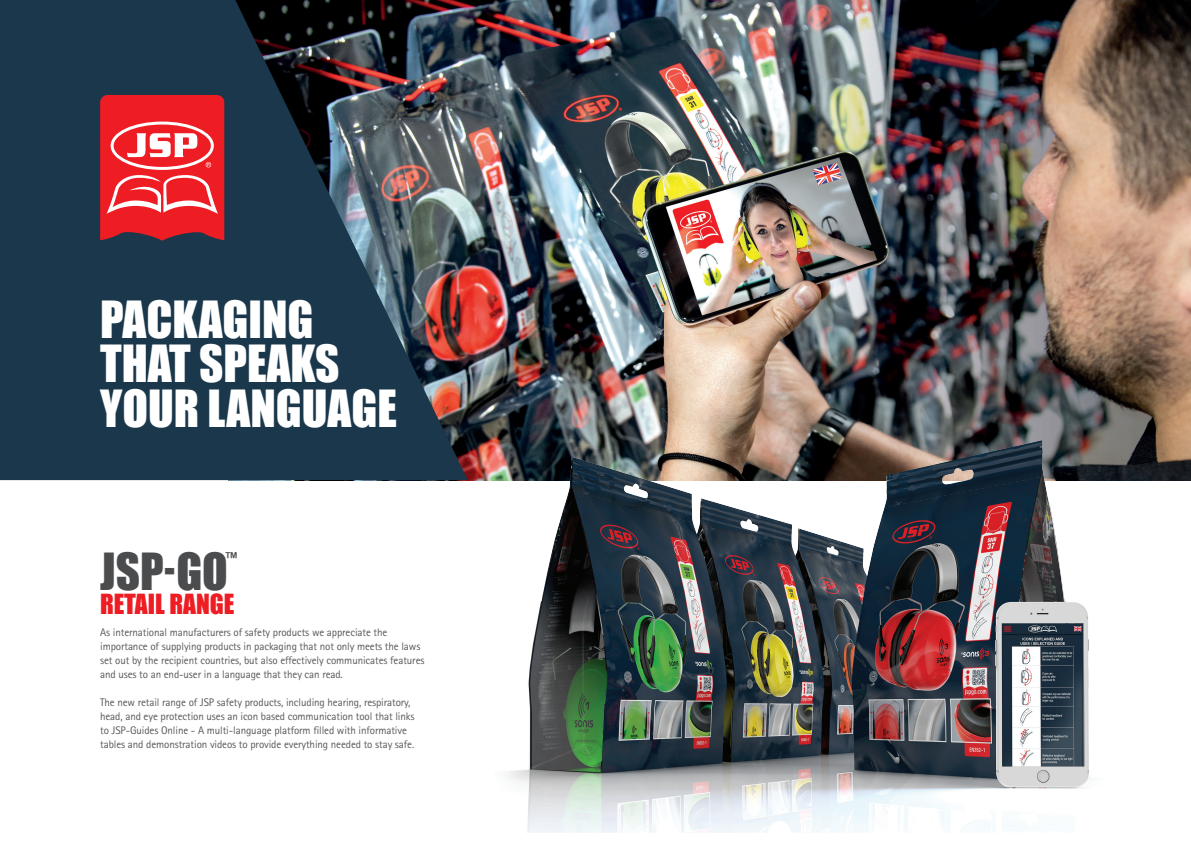
<style>
.page{position:relative;width:1191px;height:842px;background:#fff}
.page>*{position:absolute;margin:0;border:0;box-sizing:border-box;transform-origin:0 0}
.t1{font:47px/44.5px "Impact";color:#fff}
.t2{font:47px "Impact";color:#4b4c4d}
.t3{font:25.5px "Impact";color:#ee1d23}
.t4{font:14.9px "Impact";color:#4b4c4d}
.t5{font:11px/14px "Agfa Rotis Sans Serif";letter-spacing:-.01em;color:#57585a}
</style>
<div class="page">
<img style="left:468px;top:0;width:723px;height:480px">
<svg style="left:0;top:0;width:468px;height:480px;background:#283c4c"></svg>
<svg style="left:100px;top:95px;width:124px;height:146px;background:#e74147"></svg>
<img style="left:486px;top:440px;width:648px;height:393px">
<h1 class="t1" style="left:100px;top:296px;width:298px">PACKAGING<br>THAT SPEAKS<br>YOUR LANGUAGE</h1>
<h1 class="t2" style="left:100px;top:535px;width:129px">JSP-GO</h1>
<h3 class="t4" style="left:226px;top:547px;width:13px">™</h3>
<h2 class="t3" style="left:100px;top:584px;width:136px">RETAIL RANGE</h2>
<p class="t5" style="left:100px;top:625px;width:326px">As international manufacturers of safety products we appreciate the importance of supplying products in packaging that not only meets the laws set out by the recipient countries, but also effectively communicates features and uses to an end-user in a language that they can read.</p>
<p class="t5" style="left:100px;top:695px;width:316px">The new retail range of JSP safety products, including hearing, respiratory, head, and eye protection uses an icon based communication tool that links to JSP-Guides Online - A multi-language platform filled with informative tables and demonstration videos to provide everything needed to stay safe.</p>
</div>
